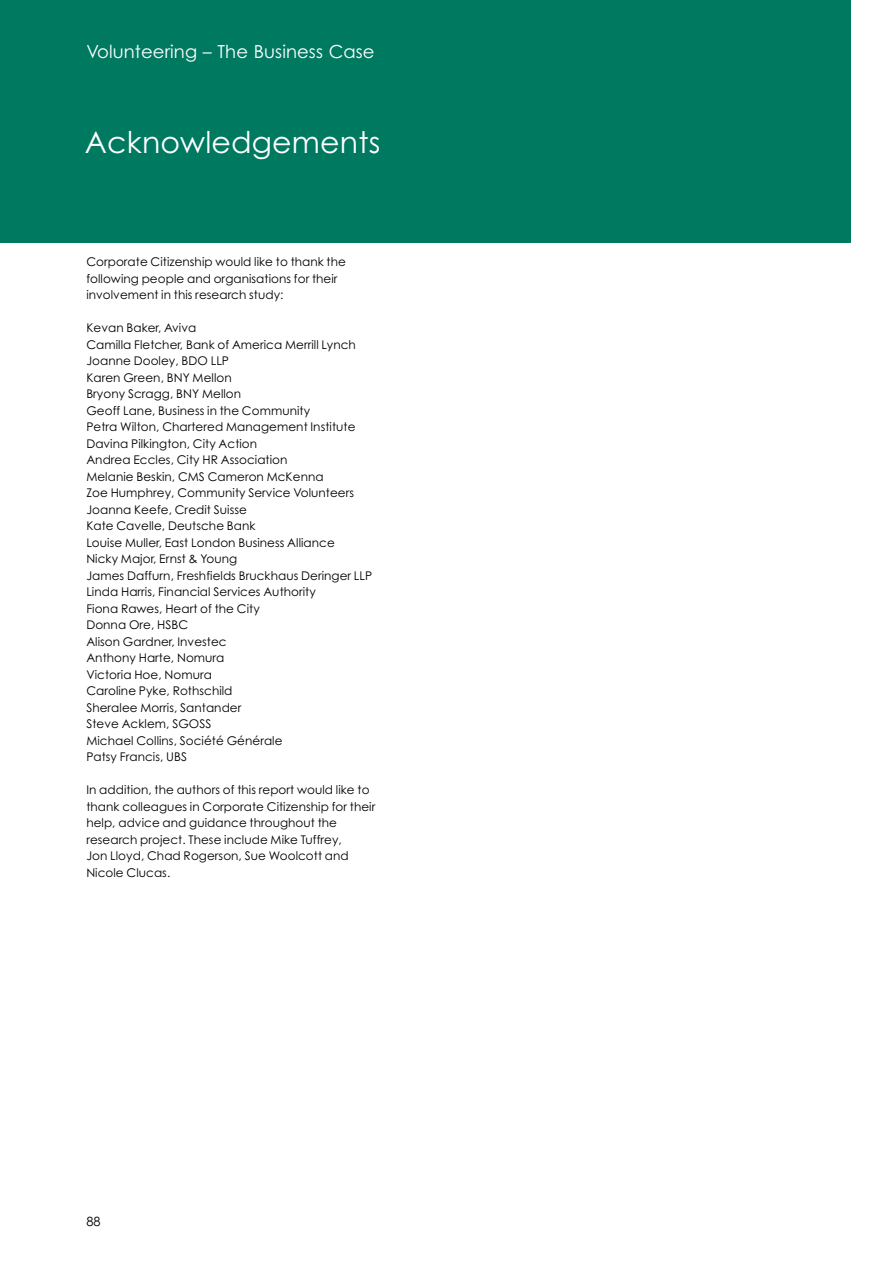
<style>
.page{position:relative;width:893px;height:1263px;background:#fff}
.page>*{position:absolute;margin:0;border:0;box-sizing:border-box;transform-origin:0 0}
.t1{font:30px "Century Gothic";letter-spacing:.005em;color:#fff}
.t2{font:18px "Century Gothic";letter-spacing:.005em;color:#fff}
.t3{font:12.75px "Century Gothic";color:#000}
.t4{font:12px/16.5px "Century Gothic";letter-spacing:.005em;color:#000}
</style>
<div class="page">
<div style="left:0;top:1px;width:850px;height:242px;background:#007961"></div>
<h2 class="t2" style="left:86px;top:45px;width:290px">Volunteering – The Business Case</h2>
<h1 class="t1" style="left:85px;top:131px;width:297px">Acknowledgements</h1>
<p class="t4" style="left:86px;top:255px;width:261px">Corporate Citizenship would like to thank the following people and organisations for their involvement in this research study:</p>
<p class="t4" style="left:86px;top:321px;width:287px">Kevan Baker, Aviva<br>Camilla Fletcher, Bank of America Merrill Lynch<br>Joanne Dooley, BDO LLP<br>Karen Green, BNY Mellon<br>Bryony Scragg, BNY Mellon<br>Geoff Lane, Business in the Community<br>Petra Wilton, Chartered Management Institute<br>Davina Pilkington, City Action<br>Andrea Eccles, City HR Association<br>Melanie Beskin, CMS Cameron McKenna<br>Zoe Humphrey, Community Service Volunteers<br>Joanna Keefe, Credit Suisse<br>Kate Cavelle, Deutsche Bank<br>Louise Muller, East London Business Alliance<br>Nicky Major, Ernst &amp; Young<br>James Daffurn, Freshfields Bruckhaus Deringer LLP<br>Linda Harris, Financial Services Authority<br>Fiona Rawes, Heart of the City<br>Donna Ore, HSBC<br>Alison Gardner, Investec<br>Anthony Harte, Nomura<br>Victoria Hoe, Nomura<br>Caroline Pyke, Rothschild<br>Sheralee Morris, Santander<br>Steve Acklem, SGOSS<br>Michael Collins, Société Générale<br>Patsy Francis, UBS</p>
<p class="t4" style="left:86px;top:783px;width:290px">In addition, the authors of this report would like to thank colleagues in Corporate Citizenship for their help, advice and guidance throughout the research project. These include Mike Tuffrey,<br>Jon Lloyd, Chad Rogerson, Sue Woolcott and Nicole Clucas.</p>
<p class="t3" style="left:86px;top:1216px;width:16px">88</p>
</div>
